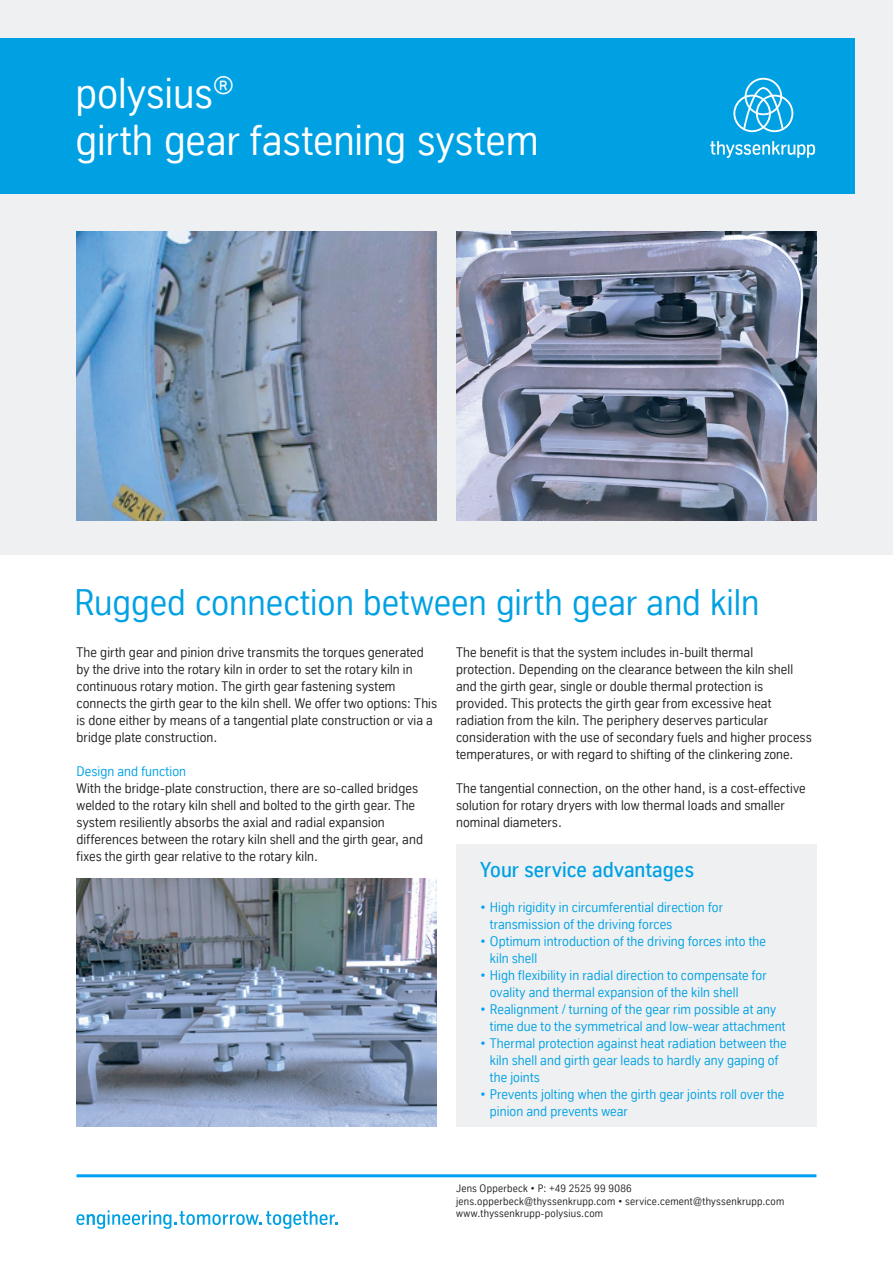
<style>
.page{position:relative;width:893px;height:1263px;background:#fff}
.page>*{position:absolute;margin:0;border:0;box-sizing:border-box;transform-origin:0 0}
.t1{font:42px/47.2px "TK Type";color:#fff}
.t2{font:36px "TK Type";color:#00a1e3}
.t3{font:500 21px "TK Type";letter-spacing:.005em;color:#00a1e3}
.t4{font:13.5px/17px "TK Type";letter-spacing:.005em;color:#231f20}
.t5{font:13.5px/17px "TK Type";letter-spacing:.005em;color:#00a1e3}
.t6{font:10.5px/12.8px "TK Type";letter-spacing:.025em;color:#231f20}
.s1{color:#00a0f5}
</style>
<div class="page">
<div style="left:0;top:0;width:893px;height:555px;background:#eef0f2"></div>
<svg style="left:76px;top:1210px;width:261px;height:19px"></svg>
<hr style="left:77px;top:1174px;width:739px;height:3px;background:#00a0f5">
<div style="left:0;top:38px;width:855px;height:155px;background:#00a1e3"></div>
<svg style="left:733px;top:78px;width:60px;height:54px"></svg>
<svg style="left:710px;top:141px;width:105px;height:17px"></svg>
<div style="left:456px;top:844px;width:360px;height:283px;background:#eef0f2"></div>
<img style="left:77px;top:232px;width:359px;height:289px">
<img style="left:77px;top:878px;width:360px;height:249px">
<img style="left:456px;top:232px;width:360px;height:289px">
<h1 class="t1" style="left:75px;top:70px;width:465px">polysius<sup>®<br></sup>girth gear fastening system</h1>
<h2 class="t2" style="left:74px;top:582px;width:687px">Rugged connection between girth gear and kiln</h2>
<p class="t4" style="left:77px;top:644px;width:362px">The girth gear and pinion drive transmits the torques generated by the drive into the rotary kiln in order to set the rotary kiln in continuous rotary motion. The girth gear fastening system connects the girth gear to the kiln shell. We offer two options: This is done either by means of a tangential plate construction or via a bridge plate construction.</p>
<p class="t5" style="left:77px;top:763px;width:111px">Design and function</p>
<p class="t4" style="left:77px;top:780px;width:348px">With the bridge-plate construction, there are so-called bridges welded to the rotary kiln shell and bolted to the girth gear. The system resiliently absorbs the axial and radial expansion differences between the rotary kiln shell and the girth gear, and fixes the girth gear relative to the rotary kiln.</p>
<p class="t5" style="left:490px;top:899px;width:235px;text-indent:-10px"><span class="s1">•</span> High rigidity in circumferential direction for transmission of the driving forces</p>
<p class="t5" style="left:490px;top:933px;width:278px;text-indent:-10px"><span class="s1">•</span> Optimum introduction of the driving forces into the kiln shell</p>
<p class="t5" style="left:490px;top:967px;width:278px;text-indent:-10px"><span class="s1">•</span> High flexibility in radial direction to compensate for ovality and thermal expansion of the kiln shell</p>
<p class="t5" style="left:490px;top:1001px;width:297px;text-indent:-10px"><span class="s1">•</span> Realignment / turning of the gear rim possible at any time due to the symmetrical and low-wear attachment</p>
<p class="t5" style="left:490px;top:1035px;width:298px;text-indent:-10px"><span class="s1">•</span> Thermal protection against heat radiation between the kiln shell and girth gear leads to hardly any gaping of the joints</p>
<p class="t5" style="left:490px;top:1086px;width:296px;text-indent:-10px"><span class="s1">•</span> Prevents jolting when the girth gear joints roll over the pinion and prevents wear</p>
<p class="t4" style="left:456px;top:644px;width:357px">The benefit is that the system includes in-built thermal protection. Depending on the clearance between the kiln shell and the girth gear, single or double thermal protection is provided. This protects the girth gear from excessive heat radiation from the kiln. The periphery deserves particular consideration with the use of secondary fuels and higher process temperatures, or with regard to shifting of the clinkering zone.</p>
<p class="t4" style="left:456px;top:780px;width:351px">The tangential connection, on the other hand, is a cost-effective solution for rotary dryers with low thermal loads and smaller nominal diameters.</p>
<h3 class="t3" style="left:480px;top:858px;width:215px">Your service advantages</h3>
<p class="t6" style="left:456px;top:1182px;width:330px">Jens Opperbeck • P: +49 2525 99 9086 jens.opperbeck@thyssenkrupp.com • service.cement@thyssenkrupp.com www.thyssenkrupp-polysius.com</p>
</div>
